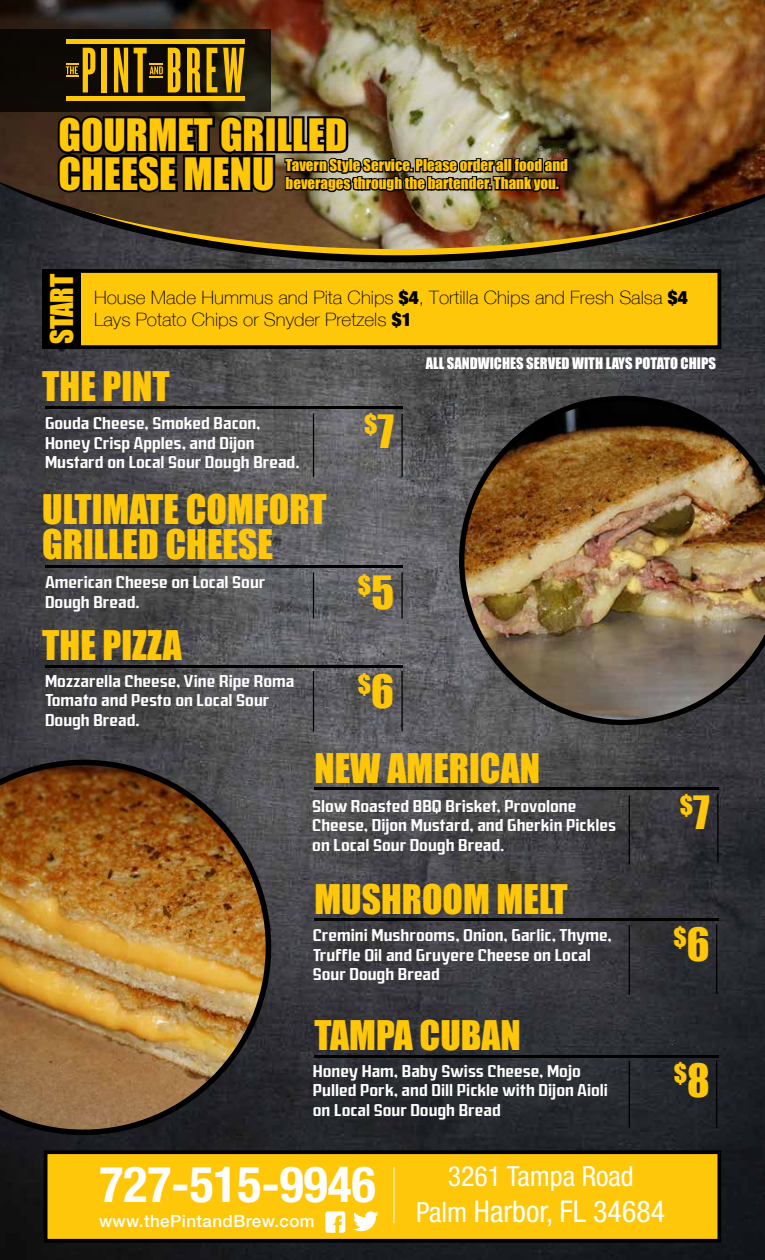
<style>
.page{position:relative;width:765px;height:1260px;background:#fff}
.page>*{position:absolute;margin:0;border:0;box-sizing:border-box;transform-origin:0 0}
.t1{font:700 condensed 49.88px "Helvetica Neue LT Std";color:#fff}
.t2{font:41px/38.6px "Impact";color:#ffc709}
.t3{font:37.5px/35.4px "Impact";color:#ffc709}
.t4{font:condensed 30px "Helvetica Neue LT Std";color:#fff}
.t5{font:28.88px "Impact";letter-spacing:-.005em;color:#ffc709}
.t6{font:condensed 27.75px "Helvetica Neue LT Std";color:#fff}
.t7{font:24.62px "Impact";color:#ffc709}
.t8{font:100 18.38px/22.1px "Helve Nue";color:#000}
.t9{font:500 17px "Helvetica Neue LT Std";letter-spacing:.025em;color:#fff}
.t10{font:16.25px/19.5px "American Captain Patrius 01";color:#fff}
.t11{font:15px/18px "Impact";color:#ffc709}
.t12{font:14.62px "Impact";color:#fff}
.s1{font-family:"Helvetica Neue LT Std";font-weight:900;font-stretch:condensed}
.s2{font-size:42.12px}
.s3{font-size:27.75px}
</style>
<div class="page">
<img style="left:0;top:262px;width:765px;height:998px">
<svg style="left:0;top:255px;width:765px;height:7px;background:#2d2d2f"></svg>
<svg style="left:0;top:249px;width:765px;height:6px;background:#5a4e26"></svg>
<img style="left:0;top:0;width:765px;height:249px">
<img style="left:0;top:760px;width:271px;height:375px">
<img style="left:459px;top:396px;width:306px;height:329px">
<hr style="left:45px;top:406px;width:358px;height:2px;background:#000">
<hr style="left:45px;top:565px;width:358px;height:2px;background:#000">
<hr style="left:45px;top:665px;width:358px;height:3px;background:#000">
<hr style="left:314px;top:1055px;width:405px;height:2px;background:#000">
<hr style="left:314px;top:918px;width:405px;height:2px;background:#000">
<hr style="left:314px;top:787px;width:405px;height:2px;background:#000">
<div style="left:56px;top:269px;width:665px;height:80px;background:#ffc709;border:4px solid #000"></div>
<hr style="left:313px;top:414px;width:1px;height:63px;background:#000">
<hr style="left:313px;top:572px;width:1px;height:47px;background:#000">
<hr style="left:313px;top:671px;width:1px;height:60px;background:#000">
<hr style="left:629px;top:796px;width:1px;height:69px;background:#000">
<hr style="left:629px;top:925px;width:1px;height:70px;background:#000">
<hr style="left:629px;top:1061px;width:1px;height:67px;background:#000">
<hr style="left:716px;top:924px;width:1px;height:70px;background:#000">
<hr style="left:716px;top:1061px;width:1px;height:67px;background:#000">
<hr style="left:401px;top:414px;width:2px;height:63px;background:#000">
<hr style="left:401px;top:572px;width:2px;height:47px;background:#000">
<hr style="left:401px;top:671px;width:2px;height:60px;background:#000">
<hr style="left:717px;top:793px;width:2px;height:70px;background:#000">
<div style="left:44px;top:1150px;width:677px;height:93px;background:#ffc709;border:4px solid #000"></div>
<svg style="left:325px;top:1211px;width:20px;height:22px"></svg>
<svg style="left:353px;top:1211px;width:26px;height:20px"></svg>
<hr style="left:394px;top:1167px;width:1px;height:56px;background:#fff">
<svg style="left:0;top:29px;width:271px;height:82px;background:#140e05"></svg>
<img style="left:54px;top:48px;width:516px;height:161px">
<hr style="left:66px;top:40px;width:178px;height:4px;background:#ffc709">
<hr style="left:66px;top:96px;width:178px;height:4px;background:#ffc709">
<div style="left:43px;top:269px;width:38px;height:80px;background:#000"></div>
<h2 class="t2" style="left:58px;top:114px;width:290px">GOURMET GRILLED<br>CHEESE MENU</h2>
<p class="t11" style="left:286px;top:156px;width:284px">Tavern Style Service. Please order all food and beverages through the bartender. Thank you.</p>
<h3 class="t5" style="left:39px;top:344px;width:72px;rotate:-90deg">START</h3>
<p class="t8" style="left:94px;top:286px;width:595px">House Made Hummus and Pita Chips <span class="s1">$4</span>, Tortilla Chips and Fresh Salsa <span class="s1">$4<br></span>Lays Potato Chips or Snyder Pretzels <span class="s1">$1</span></p>
<p class="t12" style="left:426px;top:352px;width:292px">ALL SANDWICHES SERVED WITH LAYS POTATO CHIPS</p>
<h3 class="t3" style="left:42px;top:368px;width:129px">THE PINT</h3>
<p class="t10" style="left:45px;top:414px;width:256px">Gouda Cheese, Smoked Bacon,<br>Honey Crisp Apples, and Dijon<br>Mustard on Local Sour Dough Bread.</p>
<h3 class="t3" style="left:42px;top:490px;width:286px">ULTIMATE COMFORT<br>GRILLED CHEESE</h3>
<p class="t10" style="left:45px;top:573px;width:222px">American Cheese on Local Sour<br>Dough Bread.</p>
<h3 class="t3" style="left:42px;top:626px;width:141px">THE PIZZA</h3>
<p class="t10" style="left:45px;top:671px;width:251px">Mozzarella Cheese, Vine Ripe Roma<br>Tomato and Pesto on Local Sour<br>Dough Bread.</p>
<h3 class="t7" style="left:364px;top:406px;width:31px">$<span class="s2">7</span></h3>
<h3 class="t7" style="left:358px;top:567px;width:38px">$<span class="s2">5</span></h3>
<h3 class="t7" style="left:358px;top:665px;width:38px">$<span class="s2">6</span></h3>
<h3 class="t3" style="left:314px;top:750px;width:227px">NEW AMERICAN</h3>
<p class="t10" style="left:312px;top:796px;width:305px">Slow Roasted BBQ Brisket, Provolone<br>Cheese, Dijon Mustard, and Gherkin Pickles on Local Sour Dough Bread.</p>
<h3 class="t3" style="left:314px;top:881px;width:255px">MUSHROOM MELT</h3>
<p class="t10" style="left:313px;top:926px;width:301px">Cremini Mushrooms, Onion, Garlic, Thyme,<br>Truffle Oil and Gruyere Cheese on Local<br>Sour Dough Bread</p>
<h3 class="t3" style="left:314px;top:1016px;width:208px">TAMPA CUBAN</h3>
<p class="t10" style="left:313px;top:1061px;width:297px">Honey Ham, Baby Swiss Cheese, Mojo<br>Pulled Pork, and Dill Pickle with Dijon Aioli on Local Sour Dough Bread</p>
<h3 class="t7" style="left:680px;top:786px;width:31px">$<span class="s2">7</span></h3>
<h3 class="t7" style="left:674px;top:918px;width:38px">$<span class="s2">6</span></h3>
<h3 class="t7" style="left:674px;top:1054px;width:37px">$<span class="s2">8</span></h3>
<h1 class="t1" style="left:99px;top:1154px;width:278px">727-515-9946</h1>
<p class="t9" style="left:99px;top:1211px;width:217px">www.thePintandBrew.com</p>
<h3 class="t6" style="left:448px;top:1160px;width:188px">3261 Tampa Road</h3>
<h3 class="t4" style="left:416px;top:1194px;width:250px"><span class="s3">Palm</span> Harbor, FL 34684</h3>
</div>
